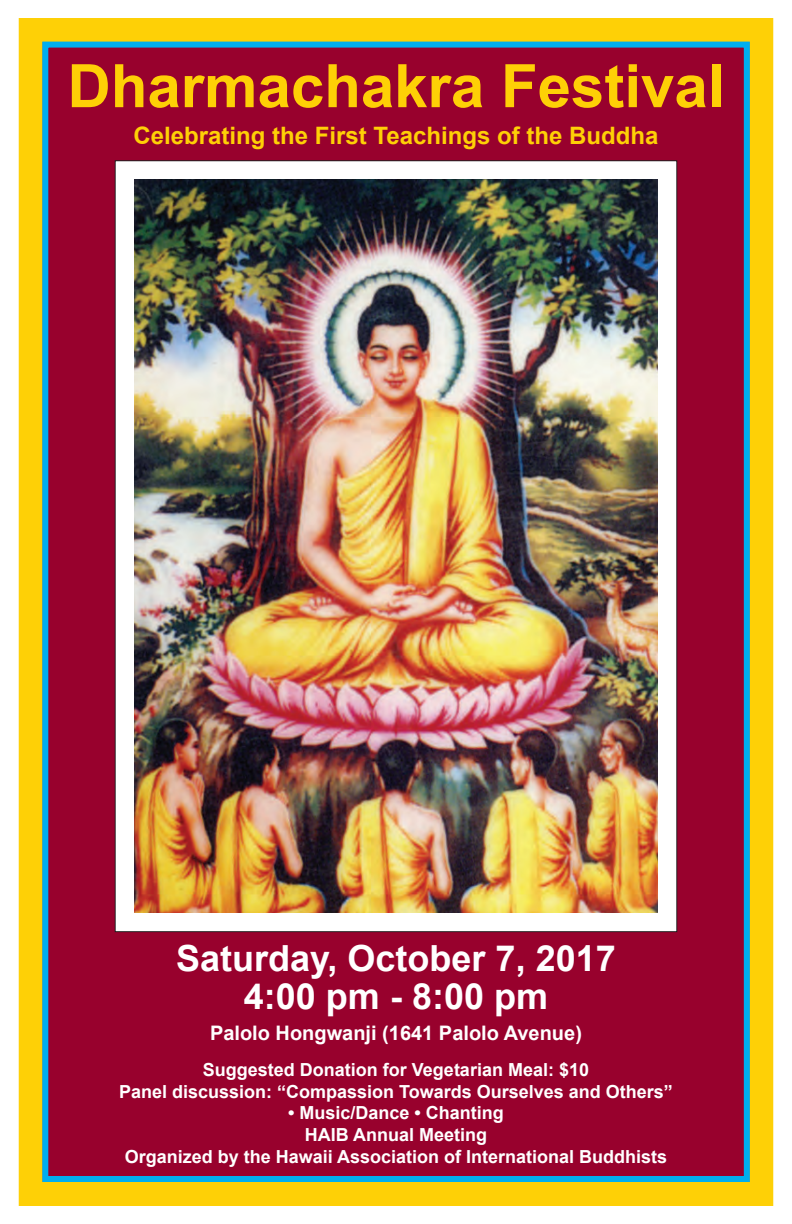
<style>
.page{position:relative;width:792px;height:1224px;background:#fff}
.page>*{position:absolute;margin:0;border:0;box-sizing:border-box;transform-origin:0 0}
.t1{font:700 60px "Arial";color:#fed006}
.t2{font:700 36px/38px "Arial";color:#fff;text-align:center}
.t3{font:700 24px "Arial";color:#fed006}
.t4{font:700 20px "Arial";color:#fff}
.t5{font:700 18px/21.6px "Arial";color:#fff;text-align:center}
</style>
<div class="page">
<div style="left:31px;top:30px;width:730px;height:1164px;background:#98012d"></div>
<div style="left:19px;top:18px;width:754px;height:1188px;border:24px solid #fed006"></div>
<div style="left:42px;top:42px;width:708px;height:1140px;border:6px solid #00aeef"></div>
<div style="left:115px;top:161px;width:562px;height:771px;background:#fff"></div>
<img style="left:134px;top:180px;width:524px;height:733px">
<h1 class="t1" style="left:67px;top:53px;width:658px">Dharmachakra Festival</h1>
<h3 class="t3" style="left:134px;top:122px;width:526px">Celebrating the First Teachings of the Buddha</h3>
<h2 class="t2" style="left:176px;top:940px;width:441px">Saturday, October 7, 2017<br>4:00 pm - 8:00 pm</h2>
<p class="t4" style="left:210px;top:1022px;width:373px">Palolo Hongwanji (1641 Palolo Avenue)</p>
<p class="t5" style="left:119px;top:1059px;width:555px">Suggested Donation for Vegetarian Meal: $10<br>Panel discussion: “Compassion Towards Ourselves and Others”</p>
<p class="t5" style="left:125px;top:1102px;width:544px">• Music/Dance • Chanting<br>HAIB Annual Meeting<br>Organized by the Hawaii Association of International Buddhists</p>
</div>
